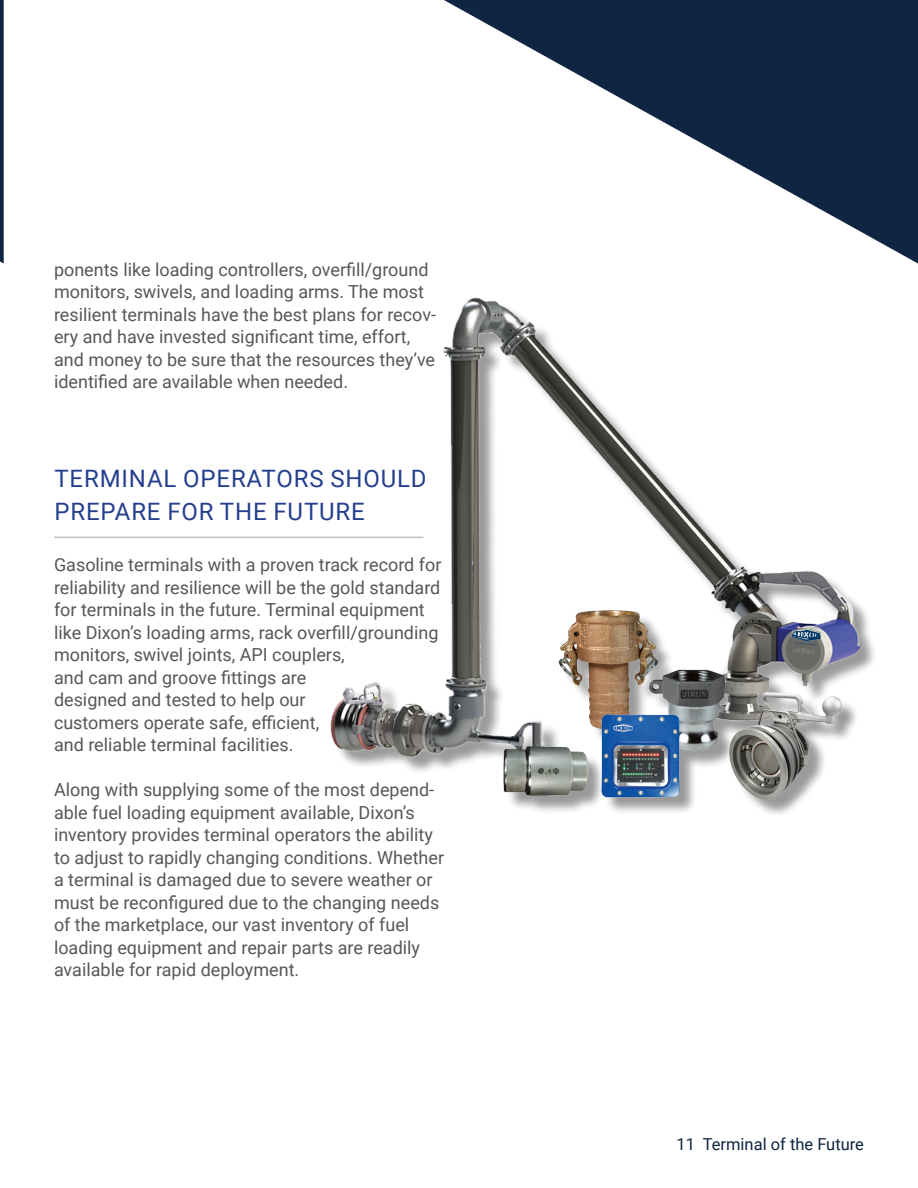
<style>
.page{position:relative;width:918px;height:1188px;background:#fff}
.page>*{position:absolute;margin:0;border:0;box-sizing:border-box;transform-origin:0 0}
.t1{font:24px/33px "Roboto";letter-spacing:.035em;color:#253f8e}
.t2{font:18px/22.5px "Roboto";color:#575756}
.t3{font:16.5px "Roboto";color:#0f2541}
</style>
<div class="page">
<svg style="left:0;top:0;width:4px;height:264px"></svg>
<svg style="left:444px;top:0;width:474px;height:264px"></svg>
<hr style="left:54px;top:537px;width:369px;height:1px;background:#bfc0c1">
<div style="left:334px;top:301px;width:545px;height:516px;background:#000;opacity:.4"></div>
<img style="left:321px;top:297px;width:544px;height:474px">
<img style="left:659px;top:667px;width:68px;height:86px">
<img style="left:558px;top:610px;width:101px;height:120px">
<img style="left:600px;top:714px;width:80px;height:84px">
<img style="left:726px;top:688px;width:121px;height:113px">
<img style="left:503px;top:745px;width:86px;height:52px">
<svg style="left:792px;top:628px;width:29px;height:17px"></svg>
<p class="t2" style="left:54px;top:257px;width:384px">ponents like loading controllers, overfill/ground monitors, swivels, and loading arms. The most resilient terminals have the best plans for recov&shy;ery and have invested significant time, effort, and money to be sure that the resources they’ve identified are available when needed.</p>
<p class="t1" style="left:54px;top:461px;width:374px">TERMINAL OPERATORS SHOULD<br>PREPARE FOR THE FUTURE</p>
<p class="t2" style="left:54px;top:553px;width:389px">Gasoline terminals with a proven track record for reliability and resilience will be the gold standard for terminals in the future. Terminal equipment like Dixon’s loading arms, rack overfill/grounding monitors, swivel joints, API couplers,</p>
<p class="t2" style="left:54px;top:666px;width:254px">and cam and groove fittings are</p>
<p class="t2" style="left:54px;top:688px;width:253px">designed and tested to help our</p>
<p class="t2" style="left:54px;top:711px;width:267px">customers operate safe, efficient,</p>
<p class="t2" style="left:54px;top:733px;width:241px">and reliable terminal facilities.</p>
<p class="t2" style="left:54px;top:778px;width:392px">Along with supplying some of the most depend&shy;able fuel loading equipment available, Dixon’s inventory provides terminal operators the ability to adjust to rapidly changing conditions. Whether a terminal is damaged due to severe weather or must be reconfigured due to the changing needs of the marketplace, our vast inventory of fuel loading equipment and repair parts are readily available for rapid deployment.</p>
<p class="t3" style="left:676px;top:1132px;width:189px">11 Terminal of the Future</p>
</div>
